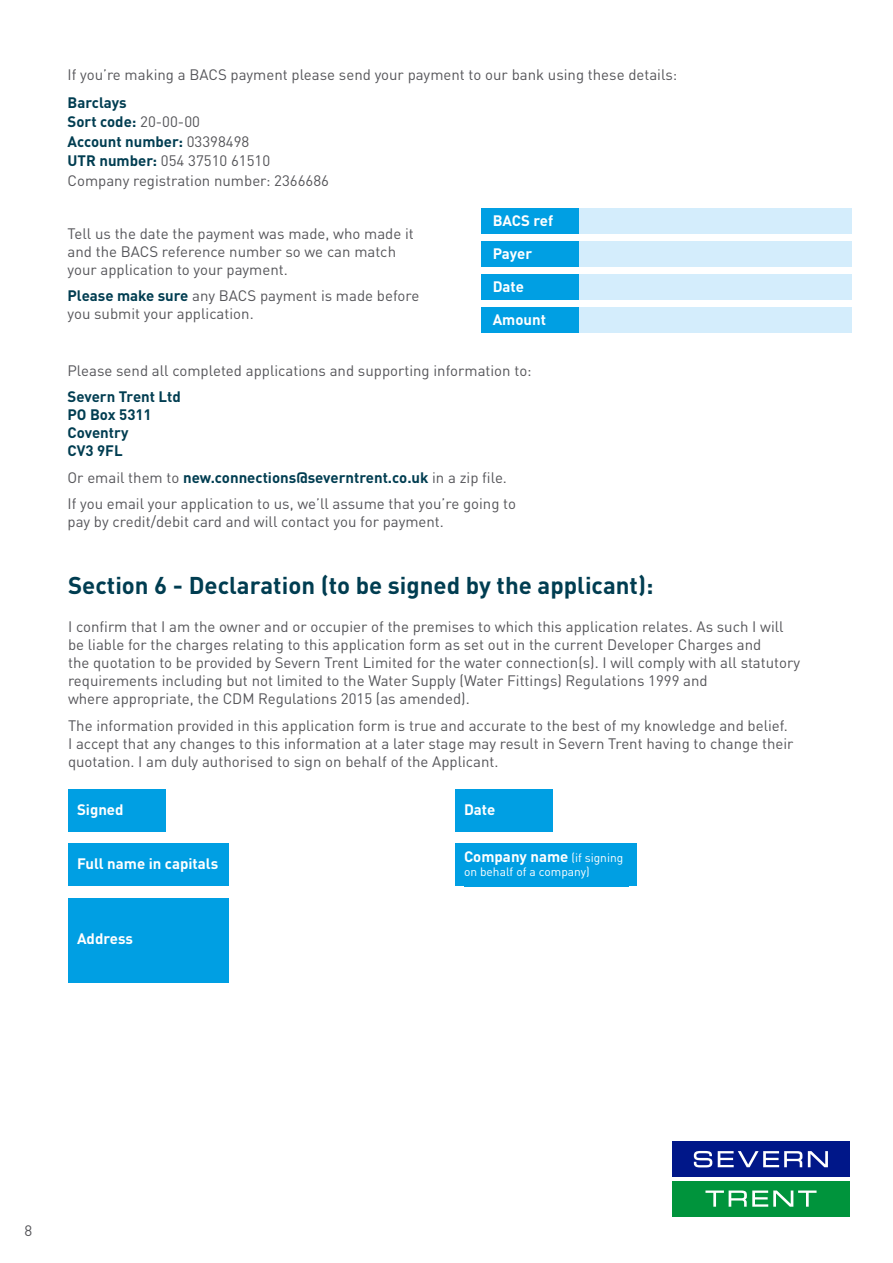
<style>
.page{position:relative;width:893px;height:1263px;background:#fff}
.page>*{position:absolute;margin:0;border:0;box-sizing:border-box;transform-origin:0 0}
.t1{font:700 24px "DINOT";color:#003d51}
.t2{font:15px/18px "DINOT";color:#56565a}
.t3{font:700 15px "DINOT";color:#fff}
.t4{font:700 15px/18px "DINOT";color:#003d51}
.t5{font:12px "DINOT";color:#fff}
.s1{font-weight:700;color:#003d51}
.s2{font-weight:400;font-size:12px}
</style>
<div class="page">
<svg style="left:672px;top:1141px;width:178px;height:76px"></svg>
<div style="left:672px;top:1142px;width:177px;height:35px;background:#001789"></div>
<div style="left:672px;top:1181px;width:177px;height:35px;background:#00943c"></div>
<svg style="left:694px;top:1151px;width:18px;height:16px"></svg>
<svg style="left:718px;top:1151px;width:84px;height:16px"></svg>
<svg style="left:808px;top:1151px;width:20px;height:16px"></svg>
<svg style="left:705px;top:1190px;width:111px;height:17px"></svg>
<div style="left:68px;top:898px;width:161px;height:84px;background:#009fe3"></div>
<div style="left:68px;top:790px;width:98px;height:42px;background:#009fe3"></div>
<div style="left:68px;top:844px;width:161px;height:42px;background:#009fe3"></div>
<div style="left:455px;top:790px;width:98px;height:42px;background:#009fe3"></div>
<div style="left:455px;top:844px;width:181px;height:42px;background:#009fe3"></div>
<div style="left:464px;top:850px;width:164px;height:37px;background:#009fe3"></div>
<div style="left:482px;top:274px;width:369px;height:25px;background:#d4edfc"></div>
<div style="left:482px;top:307px;width:369px;height:26px;background:#d4edfc"></div>
<div style="left:482px;top:242px;width:369px;height:25px;background:#d4edfc"></div>
<div style="left:482px;top:208px;width:369px;height:26px;background:#d4edfc"></div>
<div style="left:482px;top:274px;width:97px;height:25px;background:#009fe3"></div>
<div style="left:482px;top:307px;width:97px;height:26px;background:#009fe3"></div>
<div style="left:482px;top:242px;width:97px;height:25px;background:#009fe3"></div>
<div style="left:482px;top:208px;width:97px;height:26px;background:#009fe3"></div>
<p class="t2" style="left:68px;top:65px;width:611px">If you’re making a BACS payment please send your payment to our bank using these details:</p>
<p class="t2" style="left:68px;top:92px;width:263px;line-height:19.5px"><span class="s1">Barclays<br>Sort code:</span> 20-00-00<br><span class="s1">Account number:</span> 03398498<br><span class="s1">UTR number:</span> 054 37510 61510<br>Company registration number: 2366686</p>
<p class="t2" style="left:68px;top:224px;width:348px">Tell us the date the payment was made, who made it and the BACS reference number so we can match your application to your payment.</p>
<p class="t2" style="left:68px;top:286px;width:353px"><span class="s1">Please make sure</span> any BACS payment is made before you submit your application.</p>
<p class="t3" style="left:493px;top:211px;width:62px">BACS ref</p>
<p class="t3" style="left:493px;top:244px;width:41px">Payer</p>
<p class="t3" style="left:493px;top:276px;width:33px">Date</p>
<p class="t3" style="left:493px;top:310px;width:55px">Amount</p>
<p class="t2" style="left:68px;top:361px;width:466px">Please send all completed applications and supporting information to:</p>
<p class="t4" style="left:68px;top:387px;width:115px">Severn Trent Ltd<br>PO Box 5311<br>Coventry<br>CV3 9FL</p>
<p class="t2" style="left:68px;top:464px;width:450px;line-height:26.5px">Or email them to <span class="s1">new.connections@severntrent.co.uk</span> in a zip file.<br>If you email your application to us, we’ll assume that you’re going to</p>
<p class="t2" style="left:68px;top:512px;width:378px">pay by credit/debit card and will contact you for payment.</p>
<h1 class="t1" style="left:68px;top:569px;width:587px">Section 6 - Declaration (to be signed by the applicant):</h1>
<p class="t2" style="left:68px;top:617px;width:734px">I confirm that I am the owner and or occupier of the premises to which this application relates. As such I will be liable for the charges relating to this application form as set out in the current Developer Charges and<br>the quotation to be provided by Severn Trent Limited for the water connection(s). I will comply with all statutory requirements including but not limited to the Water Supply (Water Fittings) Regulations 1999 and<br>where appropriate, the CDM Regulations 2015 (as amended).</p>
<p class="t2" style="left:68px;top:716px;width:727px">The information provided in this application form is true and accurate to the best of my knowledge and belief.<br>I accept that any changes to this information at a later stage may result in Severn Trent having to change their quotation. I am duly authorised to sign on behalf of the Applicant.</p>
<p class="t3" style="left:77px;top:800px;width:48px">Signed</p>
<p class="t3" style="left:77px;top:853px;width:143px">Full name in capitals</p>
<p class="t3" style="left:77px;top:928px;width:57px">Address</p>
<p class="t3" style="left:464px;top:800px;width:33px">Date</p>
<p class="t3" style="left:464px;top:846px;width:161px">Company name <span class="s2">(if signing</span></p>
<p class="t5" style="left:464px;top:864px;width:127px">on behalf of a company)</p>
<p class="t2" style="left:24px;top:1221px;width:9px">8</p>
</div>
